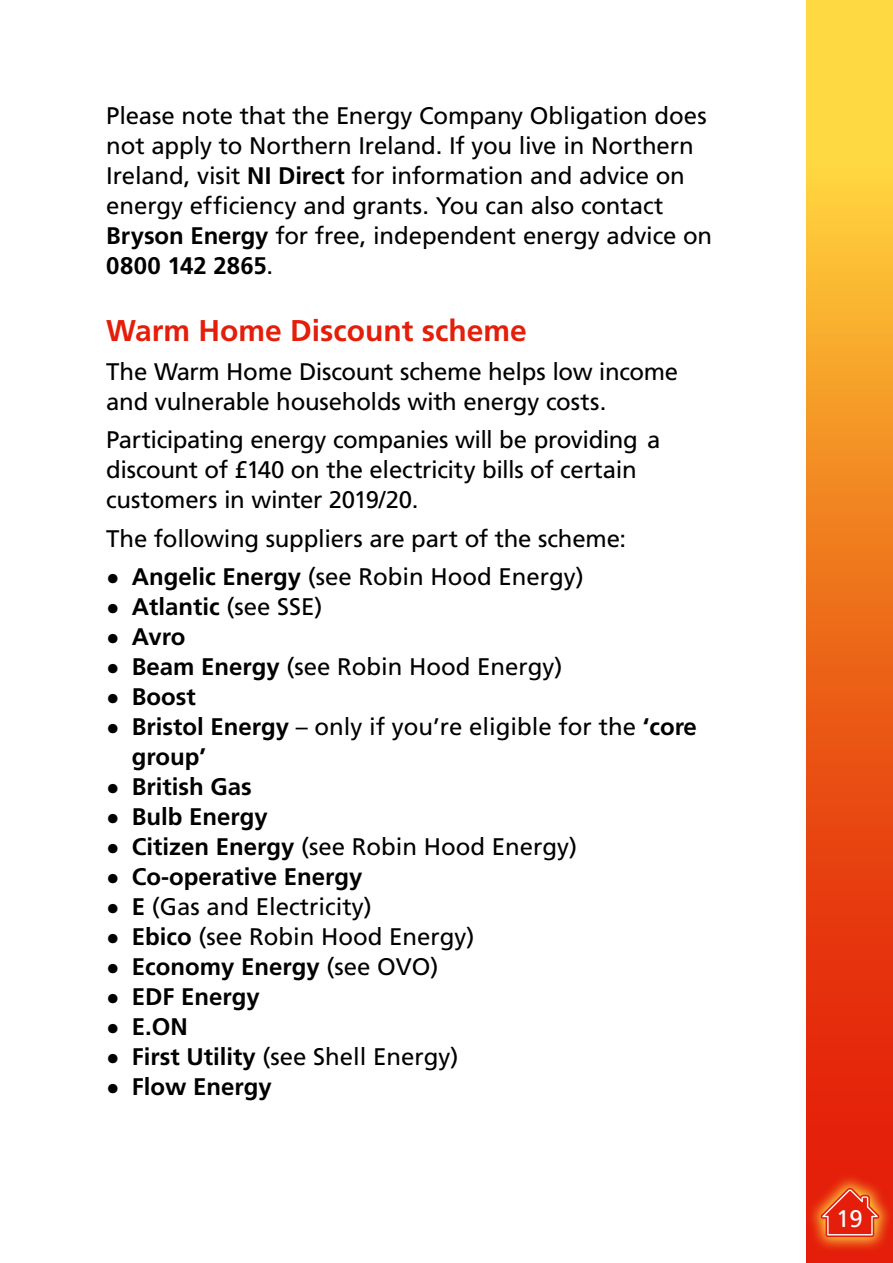
<style>
.page{position:relative;width:893px;height:1263px;background:#fff}
.page>*{position:absolute;margin:0;border:0;box-sizing:border-box;transform-origin:0 0}
.Heading_4__6mm_befor{font:700 30px "Frutiger LT Std";color:#e41e0a}
.Main{font:24px/30px "Frutiger LT Std";letter-spacing:-.005em;color:#000}
.t1{font:700 24px "Frutiger LT Std";color:#000}
.t2{font:24px "Frutiger LT Std";color:#fff}
.s1{font-weight:700}
.s2{font-size:27px}
.s3{font-weight:400;font-size:27px}
.s4{font-weight:400}
</style>
<div class="page">
<svg style="left:806px;top:0;width:87px;height:1263px;background:#f07921"></svg>
<svg style="left:806px;top:1173px;width:87px;height:79px;background:#e6320f"></svg>
<svg style="left:820px;top:1188px;width:59px;height:49px;background:#e94825"></svg>
<p class="Main" style="left:106px;top:101px;width:607px">Please note that the Energy Company Obligation does not apply to Northern Ireland. If you live in Northern Ireland, visit <span class="s1">NI Direct</span> for information and advice on energy efficiency and grants. You can also contact <span class="s1">Bryson Energy</span> for free, independent energy advice on <span class="s1">0800 142 2865</span>.</p>
<p class="Heading_4__6mm_befor" style="left:106px;top:313px;width:422px">Warm Home Discount scheme</p>
<p class="Main" style="left:106px;top:357px;width:573px">The Warm Home Discount scheme helps low income and vulnerable households with energy costs.</p>
<p class="Main" style="left:106px;top:425px;width:556px">Participating energy companies will be providing a discount of £140 on the electricity bills of certain customers in winter 2019/20.</p>
<p class="Main" style="left:106px;top:524px;width:521px">The following suppliers are part of the scheme:</p>
<p class="Main" style="left:106px;top:562px;width:479px"><span class="s2">•</span> <span class="s1">Angelic Energy</span> (see Robin Hood Energy)</p>
<p class="t1" style="left:106px;top:593px;width:218px"><span class="s3">•</span> Atlantic <span class="s4">(see SSE)</span></p>
<p class="t1" style="left:106px;top:623px;width:81px"><span class="s3">•</span> Avro</p>
<p class="Main" style="left:106px;top:652px;width:458px"><span class="s2">•</span> <span class="s1">Beam Energy</span> (see Robin Hood Energy)</p>
<p class="t1" style="left:106px;top:683px;width:91px"><span class="s3">•</span> Boost</p>
<p class="Main" style="left:132px;top:712px;width:567px;text-indent:-26px"><span class="s2">•</span> <span class="s1">Bristol Energy</span> – only if you’re eligible for the <span class="s1">‘core group’</span></p>
<p class="t1" style="left:106px;top:773px;width:147px"><span class="s3">•</span> British Gas</p>
<p class="t1" style="left:106px;top:803px;width:163px"><span class="s3">•</span> Bulb Energy</p>
<p class="Main" style="left:106px;top:832px;width:472px"><span class="s2">•</span> <span class="s1">Citizen Energy</span> (see Robin Hood Energy)</p>
<p class="t1" style="left:106px;top:863px;width:258px"><span class="s3">•</span> Co-operative Energy</p>
<p class="Main" style="left:106px;top:892px;width:267px"><span class="s2">•</span> <span class="s1">E</span> (Gas and Electricity)</p>
<p class="Main" style="left:106px;top:922px;width:370px"><span class="s2">•</span> <span class="s1">Ebico</span> (see Robin Hood Energy)</p>
<p class="t1" style="left:106px;top:953px;width:334px"><span class="s3">•</span> Economy Energy <span class="s4">(see OVO)</span></p>
<p class="t1" style="left:106px;top:983px;width:155px"><span class="s3">•</span> EDF Energy</p>
<p class="t1" style="left:106px;top:1013px;width:83px"><span class="s3">•</span> E.ON</p>
<p class="Main" style="left:106px;top:1042px;width:354px"><span class="s2">•</span> <span class="s1">First Utility</span> (see Shell Energy)</p>
<p class="t1" style="left:106px;top:1073px;width:167px"><span class="s3">•</span> Flow Energy</p>
<p class="t2" style="left:836px;top:1205px;width:28px">19</p>
</div>
